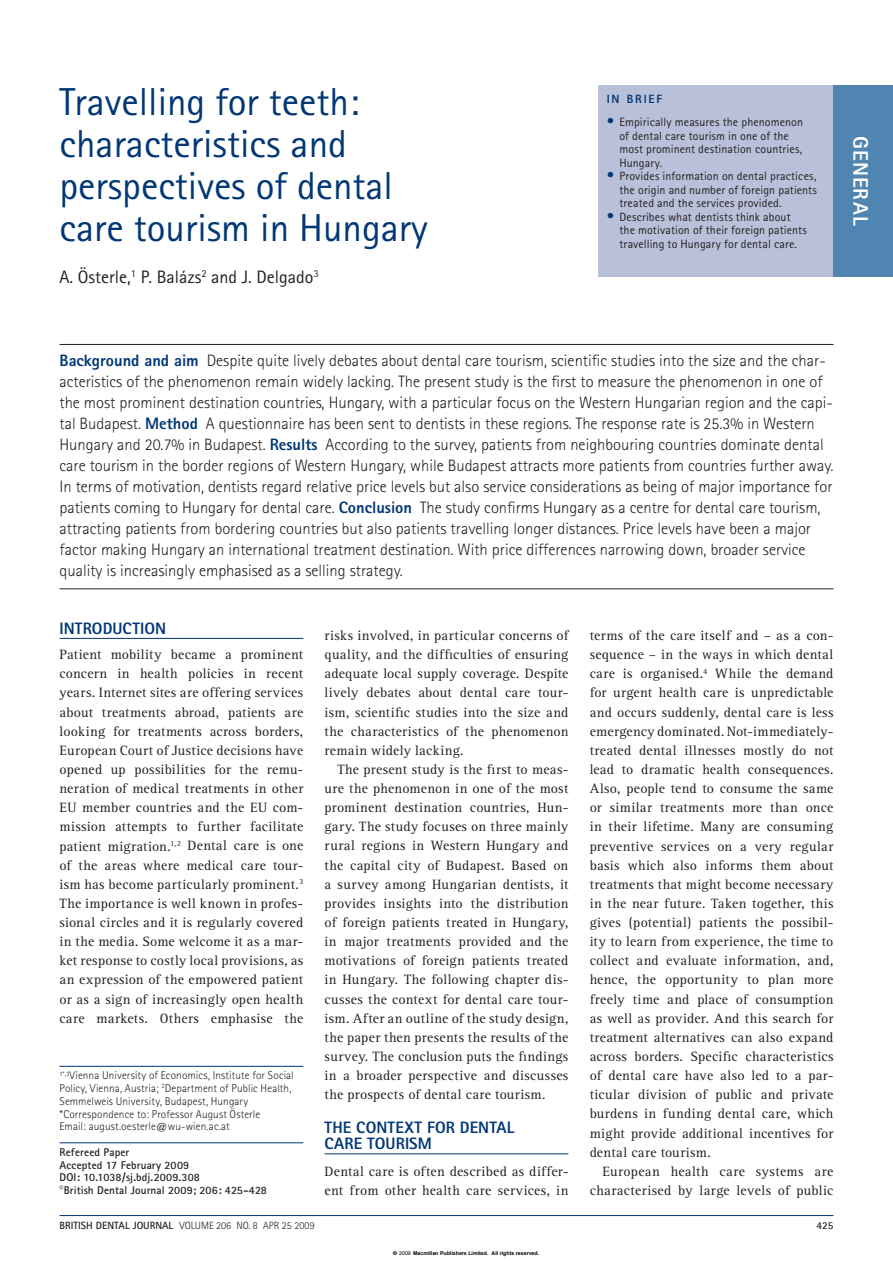
<style>
.page{position:relative;width:893px;height:1263px;background:#fff}
.page>*{position:absolute;margin:0;border:0;box-sizing:border-box;transform-origin:0 0}
.t1{font:39px/42px "Rotis Sans Serif";color:#013775}
.t2{font:800 21px "Rotis Sans Serif";letter-spacing:.045em;color:#fff}
.t3{font:18px "Rotis Sans Serif";color:#231f20}
.t4{font:300 16.5px/21px "Rotis Sans Serif";color:#231f20}
.t5{font:800 16.5px/16.5px "Rotis Sans Serif";letter-spacing:.005em;color:#013775}
.t6{font:13.95px/19.2px "Rotis Serif";letter-spacing:.025em;color:#231f20;text-align:justify}
.t7{font:12px/13.5px "Rotis Sans Serif";letter-spacing:.01em;color:#231f20}
.t8{font:800 12px "Rotis Sans Serif";letter-spacing:.15em;color:#013775}
.t9{font:300 11.25px/12.8px "Rotis Sans Serif";letter-spacing:.01em;color:#231f20}
.t10{font:700 11.25px/12.8px "Rotis Sans Serif";letter-spacing:.01em;color:#231f20}
.t11{font:300 10.5px "Rotis Sans Serif";color:#231f20}
.t12{font:700 10.5px "Rotis Sans Serif";color:#231f20}
.t13{font:700 5.25px "Arial";color:#000}
.s1{font-size:15px;color:#013775}
.s2{font-weight:800;color:#013775}
.s3{font-weight:700}
.s4{font-family:"Helvetica"}
.s5{font-weight:400}
</style>
<div class="page">
<hr style="left:59px;top:344px;width:774px;height:1px;background:#231f20">
<hr style="left:59px;top:589px;width:774px;height:1px;background:#231f20">
<hr style="left:59px;top:638px;width:244px;height:1px;background:#013775">
<hr style="left:325px;top:1153px;width:243px;height:1px;background:#013775">
<hr style="left:59px;top:1066px;width:244px;height:1px;background:#013775">
<hr style="left:59px;top:1142px;width:244px;height:1px;background:#013775">
<hr style="left:59px;top:1215px;width:774px;height:1px;background:#013775">
<div style="left:598px;top:85px;width:295px;height:191px;background:#b9c0d9"></div>
<div style="left:833px;top:85px;width:60px;height:191px;background:#5085b2"></div>
<h1 class="t1" style="left:59px;top:85px;width:370px">Travelling for teeth: characteristics and perspectives of dental care tourism in Hungary</h1>
<p class="t3" style="left:59px;top:271px;width:261px">A. Österle,<sup>1</sup> P. Balázs<sup>2</sup> and J. Delgado<sup>3</sup></p>
<p class="t8" style="left:607px;top:94px;width:57px">IN BRIEF</p>
<p class="t7" style="left:619px;top:117px;width:185px;text-indent:-13px"><span class="s1">•</span> Empirically measures the phenomenon of dental care tourism in one of the most prominent destination countries,<br>Hungary.</p>
<p class="t7" style="left:619px;top:171px;width:199px;text-align:justify;text-indent:-13px"><span class="s1">•</span> Provides information on dental practices, the origin and number of foreign patients treated and the services provided.</p>
<p class="t7" style="left:619px;top:211px;width:189px;text-indent:-13px"><span class="s1">•</span> Describes what dentists think about the motivation of their foreign patients travelling to Hungary for dental care.</p>
<h2 class="t2" style="left:868px;top:136px;width:91px;rotate:90deg">GENERAL</h2>
<p class="t4" style="left:59px;top:351px;width:775px"><span class="s2">Background and aim</span> Despite quite lively debates about dental care tourism, scientific studies into the size and the char&shy;acteristics of the phenomenon remain widely lacking. The present study is the first to measure the phenomenon in one of the most prominent destination countries, Hungary, with a particular focus on the Western Hungarian region and the capi&shy;tal Budapest. <span class="s2">Method</span> A questionnaire has been sent to dentists in these regions. The response rate is 25.3% in Western Hungary and 20.7% in Budapest. <span class="s2">Results</span> According to the survey, patients from neighbouring countries dominate dental care tourism in the border regions of Western Hungary, while Budapest attracts more patients from countries further away.<br>In terms of motivation, dentists regard relative price levels but also service considerations as being of major importance for patients coming to Hungary for dental care. <span class="s2">Conclusion</span> The study confirms Hungary as a centre for dental care tourism, attracting patients from bordering countries but also patients travelling longer distances. Price levels have been a major factor making Hungary an international treatment destination. With price differences narrowing down, broader service quality is increasingly emphasised as a selling strategy.</p>
<p class="t5" style="left:59px;top:622px;width:108px">INTRODUCTION</p>
<p class="t6" style="left:59px;top:646px;width:245px">Patient mobility became a prominent concern in health policies in recent years. Internet sites are offering services about treatments abroad, patients are looking for treatments across borders, European Court of Justice decisions have opened up possibilities for the remu&shy;neration of medical treatments in other EU member countries and the EU com&shy;mission attempts to further facilitate patient migration.<sup>1,2</sup> Dental care is one of the areas where medical care tour&shy;ism has become particularly prominent.<sup>3<br></sup>The importance is well known in profes&shy;sional circles and it is regularly covered in the media. Some welcome it as a mar&shy;ket response to costly local provisions, as an expression of the empowered patient or as a sign of increasingly open health care markets. Others emphasise the</p>
<p class="t6" style="left:590px;top:627px;width:245px">terms of the care itself and – as a con&shy;sequence – in the ways in which dental care is organised.<sup>4</sup> While the demand for urgent health care is unpredictable and occurs suddenly, dental care is less emergency dominated. Not-immediately&shy;treated dental illnesses mostly do not lead to dramatic health consequences.<br>Also, people tend to consume the same or similar treatments more than once in their lifetime. Many are consuming preventive services on a very regular basis which also informs them about treatments that might become necessary in the near future. Taken together, this gives (potential) patients the possibil&shy;ity to learn from experience, the time to collect and evaluate information, and, hence, the opportunity to plan more freely time and place of consumption as well as provider. And this search for treatment alternatives can also expand across borders. Specific characteristics of dental care have also led to a par&shy;ticular division of public and private burdens in funding dental care, which might provide additional incentives for dental care tourism.</p>
<p class="t6" style="left:590px;top:1163px;width:245px;text-align:right">European health care systems are characterised by large levels of public</p>
<p class="t6" style="left:325px;top:627px;width:245px">risks involved, in particular concerns of quality, and the difficulties of ensuring adequate local supply coverage. Despite lively debates about dental care tour&shy;ism, scientific studies into the size and the characteristics of the phenomenon remain widely lacking.</p>
<p class="t6" style="left:325px;top:761px;width:245px;text-indent:13px">The present study is the first to meas&shy;ure the phenomenon in one of the most prominent destination countries, Hun&shy;gary. The study focuses on three mainly rural regions in Western Hungary and the capital city of Budapest. Based on a survey among Hungarian dentists, it provides insights into the distribution of foreign patients treated in Hungary, in major treatments provided and the motivations of foreign patients treated in Hungary. The following chapter dis&shy;cusses the context for dental care tour&shy;ism. After an outline of the study design, the paper then presents the results of the survey. The conclusion puts the findings in a broader perspective and discusses the prospects of dental care tourism.</p>
<p class="t5" style="left:325px;top:1121px;width:191px">THE CONTEXT FOR DENTAL<br>CARE TOURISM</p>
<p class="t6" style="left:325px;top:1163px;width:245px">Dental care is often described as differ&shy;ent from other health care services, in</p>
<p class="t9" style="left:59px;top:1070px;width:236px"><sup>1*,3</sup>Vienna University of Economics, Institute for Social Policy, Vienna, Austria; <sup>2</sup>Department of Public Health, Semmelweis University, Budapest, Hungary *Correspondence to: Professor August Österle<br>Email: august.oesterle@wu-wien.ac.at</p>
<p class="t10" style="left:59px;top:1147px;width:209px">Refereed Paper<br>Accepted 17 February 2009<br>DOI: 10.1038/sj.bdj.2009.308<br><sup>©</sup>British Dental Journal 2009; 206: 425-428</p>
<p class="t11" style="left:59px;top:1221px;width:257px"><span class="s3">BRITISH DENTAL JOURNAL</span> VOLUME 206 NO. 8 APR 25 2009</p>
<p class="t12" style="left:816px;top:1221px;width:18px">425</p>
<p class="t13" style="left:393px;top:1250px;width:148px"><span class="s4">©</span> <span class="s5">2009</span> Macmillan Publishers Limited. All rights reserved.</p>
</div>
